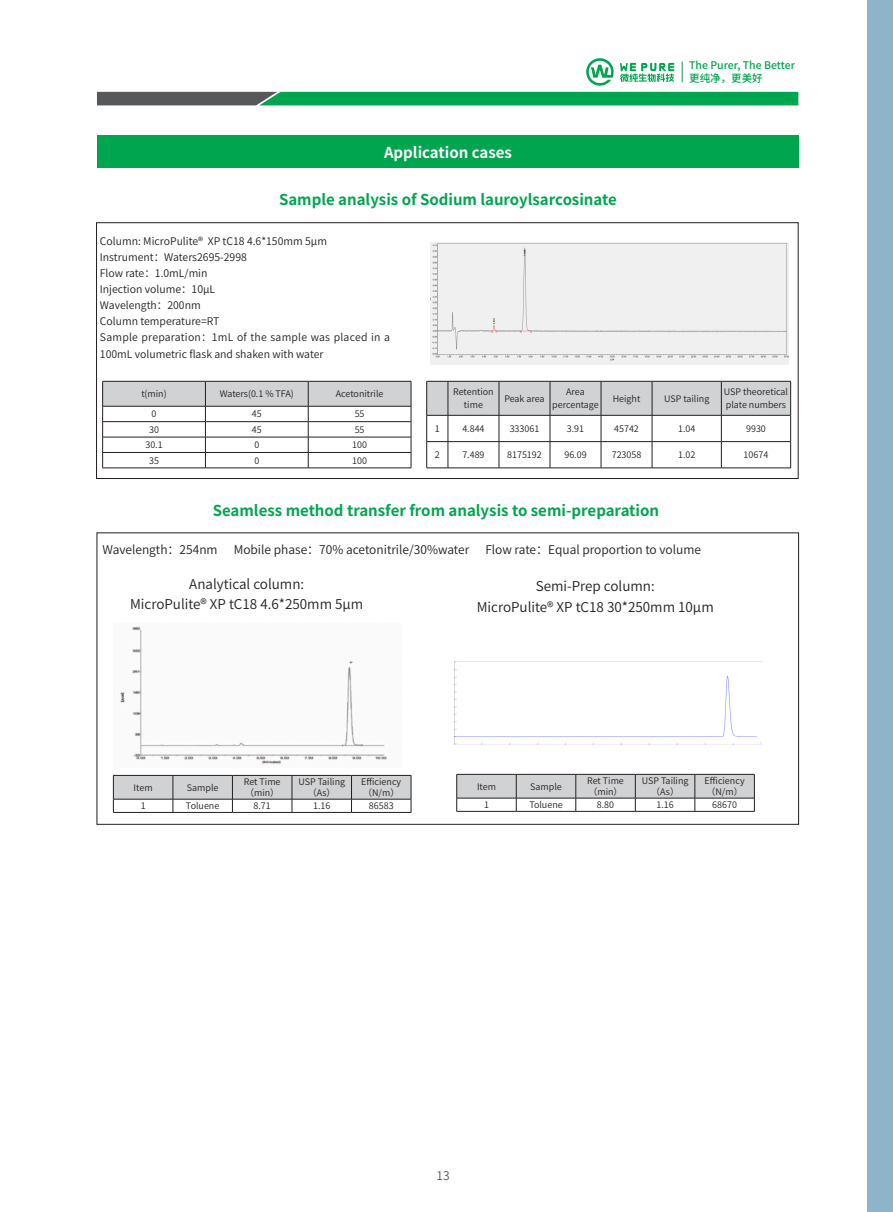
<style>
.page{position:relative;width:893px;height:1212px;background:#fff}
.page>*{position:absolute;margin:0;border:0;box-sizing:border-box;transform-origin:0 0}
._3级标题{font:700 15px "Source Han Sans CN";color:#00a54f}
.底纹标题{font:700 15px "Source Han Sans CN";color:#fff}
.内文思源9{font:13.5px "Source Han Sans CN";color:#231f20}
.目录{font:12px "Source Han Sans CN";color:#231f20}
.t1{font:12px "Source Han Sans CN";color:#57585a}
.英文小字7{font:10.5px/16.5px "Source Han Sans CN";color:#231f20}
.t2{font:500 10.5px/12.6px "Source Han Sans CN";color:#00a54f}
.目录-2{font:9px/10.5px "Source Han Sans CN";color:#231f20}
</style>
<div class="page">
<svg style="left:586px;top:58px;width:28px;height:28px"></svg>
<svg style="left:620px;top:63px;width:54px;height:19px"></svg>
<svg style="left:97px;top:92px;width:701px;height:13px"></svg>
<svg style="left:682px;top:61px;width:1px;height:21px"></svg>
<div style="left:867px;top:0;width:26px;height:1212px;background:#8eb4c9"></div>
<div style="left:97px;top:136px;width:702px;height:32px;background:#00a54f"></div>
<svg style="left:102px;top:381px;width:310px;height:87px"></svg>
<hr style="left:102px;top:468px;width:103px;height:1px;background:#231f20">
<hr style="left:205px;top:468px;width:103px;height:1px;background:#231f20">
<hr style="left:308px;top:468px;width:103px;height:1px;background:#231f20">
<svg style="left:426px;top:381px;width:365px;height:88px"></svg>
<hr style="left:448px;top:468px;width:51px;height:1px;background:#231f20">
<hr style="left:499px;top:468px;width:51px;height:1px;background:#231f20">
<hr style="left:550px;top:468px;width:51px;height:1px;background:#231f20">
<hr style="left:601px;top:468px;width:51px;height:1px;background:#231f20">
<hr style="left:652px;top:468px;width:69px;height:1px;background:#231f20">
<hr style="left:721px;top:468px;width:70px;height:1px;background:#231f20">
<svg style="left:113px;top:775px;width:299px;height:37px"></svg>
<hr style="left:113px;top:812px;width:60px;height:1px;background:#231f20">
<hr style="left:173px;top:812px;width:59px;height:1px;background:#231f20">
<hr style="left:232px;top:812px;width:60px;height:1px;background:#231f20">
<hr style="left:292px;top:812px;width:59px;height:1px;background:#231f20">
<hr style="left:351px;top:812px;width:60px;height:1px;background:#231f20">
<svg style="left:456px;top:774px;width:299px;height:37px"></svg>
<hr style="left:457px;top:811px;width:59px;height:1px;background:#231f20">
<hr style="left:516px;top:811px;width:60px;height:1px;background:#231f20">
<hr style="left:576px;top:811px;width:59px;height:1px;background:#231f20">
<hr style="left:635px;top:811px;width:60px;height:1px;background:#231f20">
<hr style="left:695px;top:811px;width:60px;height:1px;background:#231f20">
<div style="left:430px;top:242px;width:359px;height:122px;background:#f0f0f0"></div>
<img style="left:454px;top:661px;width:309px;height:83px">
<img style="left:120px;top:626px;width:267px;height:138px">
<div style="left:96px;top:222px;width:702px;height:257px;border:1px solid #231f20"></div>
<p class="底纹标题" style="left:384px;top:144px;width:129px">Application cases</p>
<p class="_3级标题" style="left:279px;top:191px;width:339px">Sample analysis of Sodium lauroylsarcosinate</p>
<p class="t2" style="left:689px;top:59px;width:107px">The Purer, The Better更纯净，更美好</p>
<p class="英文小字7" style="left:100px;top:233px;width:229px">Column: MicroPulite® XP tC18 4.6*150mm 5µm</p>
<p class="英文小字7" style="left:100px;top:249px;width:148px">Instrument：Waters2695-2998</p>
<p class="英文小字7" style="left:100px;top:265px;width:109px">Flow rate：1.0mL/min</p>
<p class="英文小字7" style="left:100px;top:281px;width:117px">Injection volume：10µL</p>
<p class="英文小字7" style="left:100px;top:297px;width:102px">Wavelength：200nm</p>
<p class="英文小字7" style="left:100px;top:313px;width:121px">Column temperature=RT</p>
<p class="英文小字7" style="left:100px;top:329px;width:291px">Sample preparation：1mL of the sample was placed in a<br>100mL volumetric flask and shaken with water</p>
<p class="目录-2" style="left:141px;top:389px;width:27px">t(min)</p>
<p class="目录-2" style="left:220px;top:389px;width:76px">Waters(0.1 % TFA)</p>
<p class="目录-2" style="left:336px;top:389px;width:49px">Acetonitrile</p>
<p class="目录-2" style="left:152px;top:409px;width:6px">0</p>
<p class="目录-2" style="left:252px;top:409px;width:11px">45</p>
<p class="目录-2" style="left:355px;top:409px;width:11px">55</p>
<p class="目录-2" style="left:149px;top:424px;width:11px">30</p>
<p class="目录-2" style="left:252px;top:424px;width:11px">45</p>
<p class="目录-2" style="left:355px;top:424px;width:11px">55</p>
<p class="目录-2" style="left:145px;top:440px;width:19px">30.1</p>
<p class="目录-2" style="left:254px;top:440px;width:6px">0</p>
<p class="目录-2" style="left:352px;top:440px;width:16px">100</p>
<p class="目录-2" style="left:149px;top:455px;width:11px">35</p>
<p class="目录-2" style="left:254px;top:455px;width:6px">0</p>
<p class="目录-2" style="left:352px;top:455px;width:16px">100</p>
<p class="目录-2" style="left:453px;top:385px;width:42px;line-height:13.5px;text-align:center">Retention time</p>
<p class="目录-2" style="left:504px;top:393px;width:42px">Peak area</p>
<p class="目录-2" style="left:552px;top:385px;width:48px;line-height:13.5px;text-align:center">Area percentage</p>
<p class="目录-2" style="left:613px;top:393px;width:29px">Height</p>
<p class="目录-2" style="left:664px;top:393px;width:47px">USP tailing</p>
<p class="目录-2" style="left:724px;top:385px;width:66px;line-height:13.5px">USP theoretical plate numbers</p>
<p class="目录-2" style="left:435px;top:423px;width:6px">1</p>
<p class="目录-2" style="left:462px;top:423px;width:24px">4.844</p>
<p class="目录-2" style="left:510px;top:423px;width:31px">333061</p>
<p class="目录-2" style="left:567px;top:423px;width:19px">3.91</p>
<p class="目录-2" style="left:614px;top:423px;width:26px">45742</p>
<p class="目录-2" style="left:678px;top:423px;width:19px">1.04</p>
<p class="目录-2" style="left:746px;top:423px;width:21px">9930</p>
<p class="目录-2" style="left:435px;top:450px;width:6px">2</p>
<p class="目录-2" style="left:462px;top:450px;width:24px">7.489</p>
<p class="目录-2" style="left:507px;top:450px;width:36px">8175192</p>
<p class="目录-2" style="left:564px;top:450px;width:24px">96.09</p>
<p class="目录-2" style="left:612px;top:450px;width:31px">723058</p>
<p class="目录-2" style="left:678px;top:450px;width:19px">1.02</p>
<p class="目录-2" style="left:744px;top:450px;width:26px">10674</p>
<p class="_3级标题" style="left:213px;top:502px;width:448px">Seamless method transfer from analysis to semi-preparation</p>
<p class="目录" style="left:102px;top:543px;width:117px">Wavelength：254nm</p>
<p class="目录" style="left:234px;top:543px;width:237px">Mobile phase：70% acetonitrile/30%water</p>
<p class="目录" style="left:485px;top:543px;width:217px">Flow rate：Equal proportion to volume</p>
<p class="内文思源9" style="left:536px;top:579px;width:120px">Semi-Prep column:</p>
<p class="内文思源9" style="left:477px;top:599px;width:238px">MicroPulite® XP tC18 30*250mm 10µm</p>
<p class="内文思源9" style="left:189px;top:576px;width:116px">Analytical column:</p>
<p class="内文思源9" style="left:130px;top:596px;width:235px">MicroPulite® XP tC18 4.6*250mm 5µm</p>
<p class="目录-2" style="left:134px;top:782px;width:20px">Item</p>
<p class="目录-2" style="left:187px;top:782px;width:33px">Sample</p>
<p class="目录-2" style="left:244px;top:777px;width:38px">Ret Time（min）</p>
<p class="目录-2" style="left:298px;top:777px;width:48px;text-align:center">USP Tailing（As）</p>
<p class="目录-2" style="left:361px;top:777px;width:41px">Efficiency（N/m）</p>
<p class="目录-2" style="left:141px;top:801px;width:6px">1</p>
<p class="目录-2" style="left:186px;top:801px;width:35px">Toluene</p>
<p class="目录-2" style="left:254px;top:801px;width:19px">8.71</p>
<p class="目录-2" style="left:313px;top:801px;width:19px">1.16</p>
<p class="目录-2" style="left:369px;top:801px;width:26px">86583</p>
<p class="目录-2" style="left:477px;top:781px;width:20px">Item</p>
<p class="目录-2" style="left:530px;top:781px;width:33px">Sample</p>
<p class="目录-2" style="left:587px;top:776px;width:38px">Ret Time（min）</p>
<p class="目录-2" style="left:642px;top:776px;width:48px;text-align:center">USP Tailing（As）</p>
<p class="目录-2" style="left:705px;top:776px;width:41px">Efficiency（N/m）</p>
<p class="目录-2" style="left:484px;top:800px;width:6px">1</p>
<p class="目录-2" style="left:529px;top:800px;width:35px">Toluene</p>
<p class="目录-2" style="left:597px;top:800px;width:19px">8.80</p>
<p class="目录-2" style="left:656px;top:800px;width:19px">1.16</p>
<p class="目录-2" style="left:712px;top:800px;width:26px">68670</p>
<h3 class="t1" style="left:437px;top:1168px;width:15px">13</h3>
</div>
